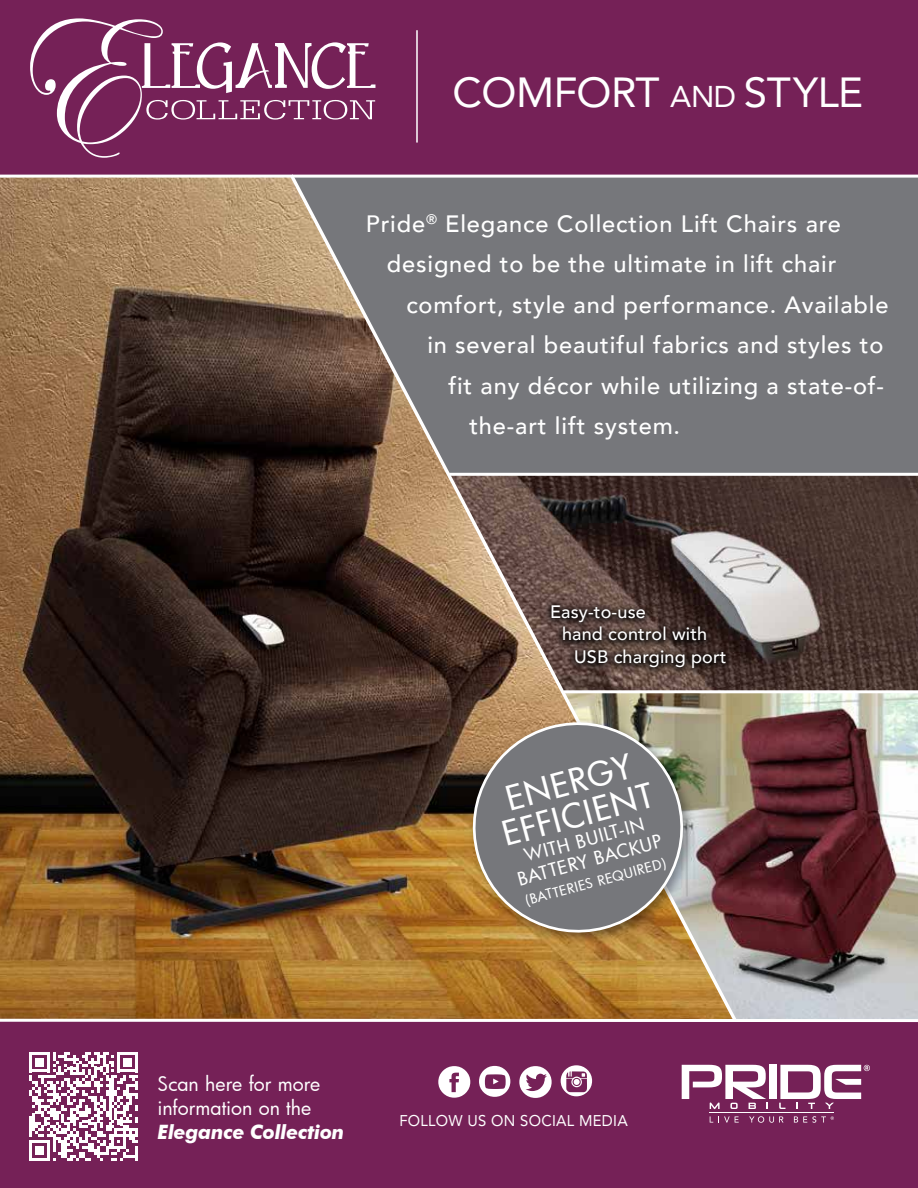
<style>
.page{position:relative;width:918px;height:1188px;background:#fff}
.page>*{position:absolute;margin:0;border:0;box-sizing:border-box;transform-origin:0 0}
.t1{font:57.3px "Social Circles";color:#fff}
.t2{font:42px "Avenir";letter-spacing:-.01em;color:#fff}
.t3{font:500 33.3px/33.3px "Futura";color:#fff;text-align:center}
.t4{font:500 23.7px "Avenir";letter-spacing:.035em;color:#fff}
.t5{font:italic 700 19.8px "Futura BT";letter-spacing:-.015em;color:#fff}
.t6{font:19.5px/23.7px "Futura";color:#fff}
.t7{font:500 18.3px/20.7px "Futura";color:#fff;text-align:center}
.t8{font:500 18px "Avenir";letter-spacing:.01em;color:#fff}
.t9{font:15.6px "Avenir";letter-spacing:.02em;color:#fff;scale:.95 1}
.t10{font:500 13.5px "Futura";color:#fff}
.s1{font-size:30px}
</style>
<div class="page">
<img style="left:740px;top:693px;width:178px;height:326px">
<img style="left:740px;top:476px;width:178px;height:214px">
<img style="left:0;top:178px;width:287px;height:841px">
<div style="left:740px;top:178px;width:178px;height:295px;background:#76777b"></div>
<div style="left:0;top:1020px;width:918px;height:168px;background:#752157"></div>
<div style="left:769px;top:1065px;width:8px;height:34px;background:#fff"></div>
<svg style="left:779px;top:1065px;width:91px;height:44px"></svg>
<svg style="left:710px;top:1116px;width:29px;height:7px"></svg>
<svg style="left:749px;top:1116px;width:35px;height:7px"></svg>
<svg style="left:794px;top:1116px;width:40px;height:7px"></svg>
<hr style="left:709px;top:1113px;width:125px;height:1px;background:#fff">
<svg style="left:682px;top:1065px;width:86px;height:44px"></svg>
<hr style="left:0;top:1019px;width:918px;height:3px;background:#fff">
<div style="left:0;top:0;width:918px;height:176px;background:#752157"></div>
<img style="left:287px;top:174px;width:453px;height:848px">
<hr style="left:0;top:175px;width:918px;height:3px;background:#fff">
<hr style="left:449px;top:473px;width:469px;height:3px;background:#fff">
<hr style="left:564px;top:690px;width:354px;height:3px;background:#fff">
<hr style="left:416px;top:30px;width:2px;height:113px;background:#fff">
<div style="left:468px;top:717px;width:229px;height:230px;background:#000;opacity:.4"></div>
<img style="left:463px;top:712px;width:230px;height:230px">
<svg style="left:29px;top:1052px;width:109px;height:109px"></svg>
<hr style="left:135px;top:1146px;width:3px;height:15px;background:#fff">
<svg style="left:30px;top:18px;width:345px;height:140px"></svg>
<svg style="left:544px;top:599px;width:190px;height:78px;background:#463631"></svg>
<h2 class="t2" style="left:453px;top:59px;width:412px">COMFORT <span class="s1">AND</span> STYLE</h2>
<p class="t4" style="left:366px;top:203px;width:477px">Pride<sup>®</sup> Elegance Collection Lift Chairs are</p>
<p class="t4" style="left:387px;top:243px;width:451px">designed to be the ultimate in lift chair</p>
<p class="t4" style="left:406px;top:284px;width:484px">comfort, style and performance. Available</p>
<p class="t4" style="left:427px;top:324px;width:458px">in several beautiful fabrics and styles to</p>
<p class="t4" style="left:448px;top:365px;width:437px">fit any décor while utilizing a state-of-</p>
<p class="t4" style="left:469px;top:405px;width:212px">the-art lift system.</p>
<p class="t8" style="left:550px;top:596px;width:97px">Easy-to-use</p>
<p class="t8" style="left:562px;top:618px;width:147px">hand control with</p>
<p class="t8" style="left:574px;top:641px;width:154px">USB charging port</p>
<h3 class="t3" style="left:490px;top:786px;width:156px;rotate:-15deg">ENERGY<br>EFFICIENT</h3>
<p class="t7" style="left:510px;top:849px;width:150px;rotate:-15deg">WITH BUILT-IN<br>BATTERY BACKUP</p>
<p class="t10" style="left:523px;top:891px;width:146px;rotate:-15deg">(BATTERIES REQUIRED)</p>
<p class="t6" style="left:158px;top:1072px;width:164px">Scan here for more information on the</p>
<p class="t5" style="left:158px;top:1120px;width:188px">Elegance Collection</p>
<h1 class="t1" style="left:434px;top:1048px;width:164px">fyti</h1>
<p class="t9" style="left:399px;top:1108px;width:242px">FOLLOW US ON SOCIAL MEDIA</p>
</div>
